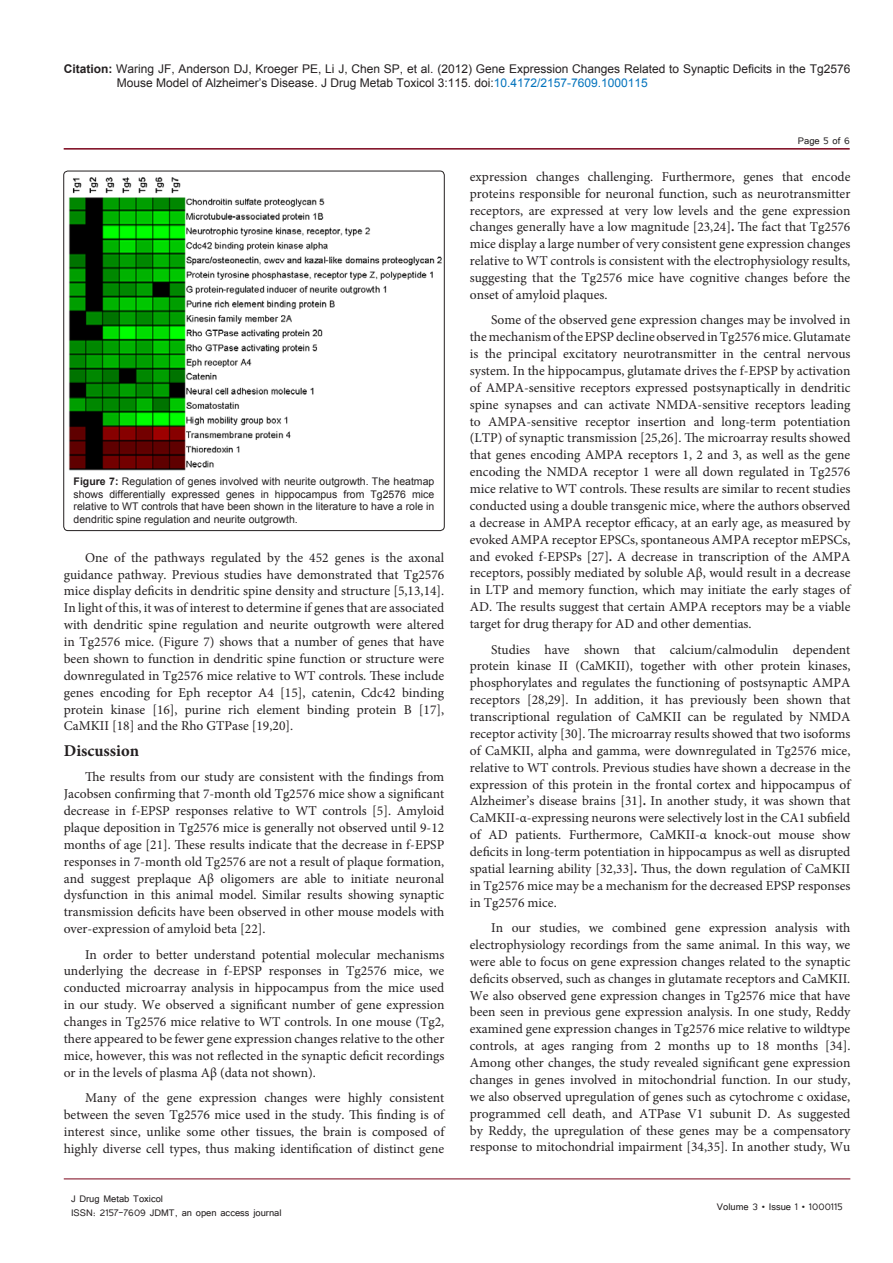
<style>
.page{position:relative;width:893px;height:1263px;background:#fff}
.page>*{position:absolute;margin:0;border:0;box-sizing:border-box;transform-origin:0 0}
.t1{font:700 16.5px "Minion Pro";color:#231f20}
.t2{font:13.5px/16.8px "Minion Pro";color:#231f20;text-align:justify}
.t3{font:12px/14.4px "Arial";color:#231f20}
.t4{font:12px/14.4px "Tunga";color:#231f20}
.t5{font:10.5px/12.6px "Arial";color:#231f20;text-align:justify}
.s1{font-weight:700}
.s2{color:#0072bc}
</style>
<div class="page">
<hr style="left:64px;top:148px;width:786px;height:2px;background:#7a0219">
<hr style="left:64px;top:1179px;width:786px;height:1px;background:#7a0219">
<img style="left:63px;top:171px;width:381px;height:308px">
<div style="left:328px;top:171px;width:64px;height:21px;background:#fff"></div>
<div style="left:64px;top:171px;width:380px;height:360px;border:1px solid #231f20;border-radius:4px"></div>
<p class="t3" style="left:117px;top:61px;width:735px;text-indent:-53px"><span class="s1">Citation:</span> Waring JF, Anderson DJ, Kroeger PE, Li J, Chen SP, et al. (2012) Gene Expression Changes Related to Synaptic Deficits in the Tg2576<br>Mouse Model of Alzheimer’s Disease. J Drug Metab Toxicol 3:115. doi:<span class="s2">10.4172/2157-7609.1000115</span></p>
<p class="t5" style="left:74px;top:475px;width:362px"><span class="s1">Figure 7:</span> Regulation of genes involved with neurite outgrowth. The heatmap shows differentially expressed genes in hippocampus from Tg2576 mice relative to WT controls that have been shown in the literature to have a role in dendritic spine regulation and neurite outgrowth.</p>
<p class="t2" style="left:64px;top:549px;width:382px;text-indent:21px">One of the pathways regulated by the 452 genes is the axonal guidance pathway. Previous studies have demonstrated that Tg2576 mice display deficits in dendritic spine density and structure [5,13,14].<br>In light of this, it was of interest to determine if genes that are associated with dendritic spine regulation and neurite outgrowth were altered in Tg2576 mice. (Figure 7) shows that a number of genes that have been shown to function in dendritic spine function or structure were downregulated in Tg2576 mice relative to WT controls. These include genes encoding for Eph receptor A4 [15], catenin, Cdc42 binding protein kinase [16], purine rich element binding protein B [17], CaMKII [18] and the Rho GTPase [19,20].</p>
<p class="t1" style="left:64px;top:739px;width:77px">Discussion</p>
<p class="t2" style="left:64px;top:769px;width:382px;text-indent:21px">The results from our study are consistent with the findings from Jacobsen confirming that 7-month old Tg2576 mice show a significant decrease in f-EPSP responses relative to WT controls [5]. Amyloid plaque deposition in Tg2576 mice is generally not observed until 9-12 months of age [21]. These results indicate that the decrease in f-EPSP responses in 7-month old Tg2576 are not a result of plaque formation, and suggest preplaque Aβ oligomers are able to initiate neuronal dysfunction in this animal model. Similar results showing synaptic transmission deficits have been observed in other mouse models with over-expression of amyloid beta [22].</p>
<p class="t2" style="left:64px;top:946px;width:382px;text-indent:21px">In order to better understand potential molecular mechanisms underlying the decrease in f-EPSP responses in Tg2576 mice, we conducted microarray analysis in hippocampus from the mice used in our study. We observed a significant number of gene expression changes in Tg2576 mice relative to WT controls. In one mouse (Tg2, there appeared to be fewer gene expression changes relative to the other mice, however, this was not reflected in the synaptic deficit recordings or in the levels of plasma Aβ (data not shown).</p>
<p class="t2" style="left:64px;top:1089px;width:382px;text-indent:21px">Many of the gene expression changes were highly consistent between the seven Tg2576 mice used in the study. This finding is of interest since, unlike some other tissues, the brain is composed of highly diverse cell types, thus making identification of distinct gene</p>
<p class="t4" style="left:71px;top:1190px;width:212px">J Drug Metab Toxicol<br>ISSN: 2157-7609 JDMT, an open access journal</p>
<p class="t4" style="left:798px;top:133px;width:53px">Page 5 of 6</p>
<p class="t2" style="left:470px;top:168px;width:382px">expression changes challenging. Furthermore, genes that encode proteins responsible for neuronal function, such as neurotransmitter receptors, are expressed at very low levels and the gene expression changes generally have a low magnitude [23,24]<span class="s1">.</span> The fact that Tg2576 mice display a large number of very consistent gene expression changes relative to WT controls is consistent with the electrophysiology results, suggesting that the Tg2576 mice have cognitive changes before the onset of amyloid plaques.</p>
<p class="t2" style="left:470px;top:312px;width:382px;text-indent:21px">Some of the observed gene expression changes may be involved in the mechanism of the EPSP decline observed in Tg2576 mice. Glutamate is the principal excitatory neurotransmitter in the central nervous system. In the hippocampus, glutamate drives the f-EPSP by activation of AMPA-sensitive receptors expressed postsynaptically in dendritic spine synapses and can activate NMDA-sensitive receptors leading to AMPA-sensitive receptor insertion and long-term potentiation (LTP) of synaptic transmission [25,26]. The microarray results showed that genes encoding AMPA receptors 1, 2 and 3, as well as the gene encoding the NMDA receptor 1 were all down regulated in Tg2576 mice relative to WT controls. These results are similar to recent studies conducted using a double transgenic mice, where the authors observed a decrease in AMPA receptor efficacy, at an early age, as measured by evoked AMPA receptor EPSCs, spontaneous AMPA receptor mEPSCs, and evoked f-EPSPs [27]<span class="s1">.</span> A decrease in transcription of the AMPA receptors, possibly mediated by soluble Aβ, would result in a decrease in LTP and memory function, which may initiate the early stages of AD. The results suggest that certain AMPA receptors may be a viable target for drug therapy for AD and other dementias.</p>
<p class="t2" style="left:470px;top:641px;width:382px;text-indent:21px">Studies have shown that calcium/calmodulin dependent protein kinase II (CaMKII), together with other protein kinases, phosphorylates and regulates the functioning of postsynaptic AMPA receptors [28,29]. In addition, it has previously been shown that transcriptional regulation of CaMKII can be regulated by NMDA receptor activity [30]. The microarray results showed that two isoforms of CaMKII, alpha and gamma, were downregulated in Tg2576 mice, relative to WT controls. Previous studies have shown a decrease in the expression of this protein in the frontal cortex and hippocampus of Alzheimer’s disease brains [31]<span class="s1">.</span> In another study, it was shown that CaMKII-α-expressing neurons were selectively lost in the CA1 subfield of AD patients. Furthermore, CaMKII-α knock-out mouse show deficits in long-term potentiation in hippocampus as well as disrupted spatial learning ability [32,33]<span class="s1">.</span> Thus, the down regulation of CaMKII in Tg2576 mice may be a mechanism for the decreased EPSP responses in Tg2576 mice.</p>
<p class="t2" style="left:470px;top:919px;width:382px;text-indent:21px">In our studies, we combined gene expression analysis with electrophysiology recordings from the same animal. In this way, we were able to focus on gene expression changes related to the synaptic deficits observed, such as changes in glutamate receptors and CaMKII.<br>We also observed gene expression changes in Tg2576 mice that have been seen in previous gene expression analysis. In one study, Reddy examined gene expression changes in Tg2576 mice relative to wildtype controls, at ages ranging from 2 months up to 18 months [34].<br>Among other changes, the study revealed significant gene expression changes in genes involved in mitochondrial function. In our study, we also observed upregulation of genes such as cytochrome c oxidase, programmed cell death, and ATPase V1 subunit D. As suggested by Reddy, the upregulation of these genes may be a compensatory response to mitochondrial impairment [34,35]. In another study, Wu</p>
<p class="t4" style="left:717px;top:1199px;width:127px">Volume 3 • Issue 1 • 1000115</p>
</div>
